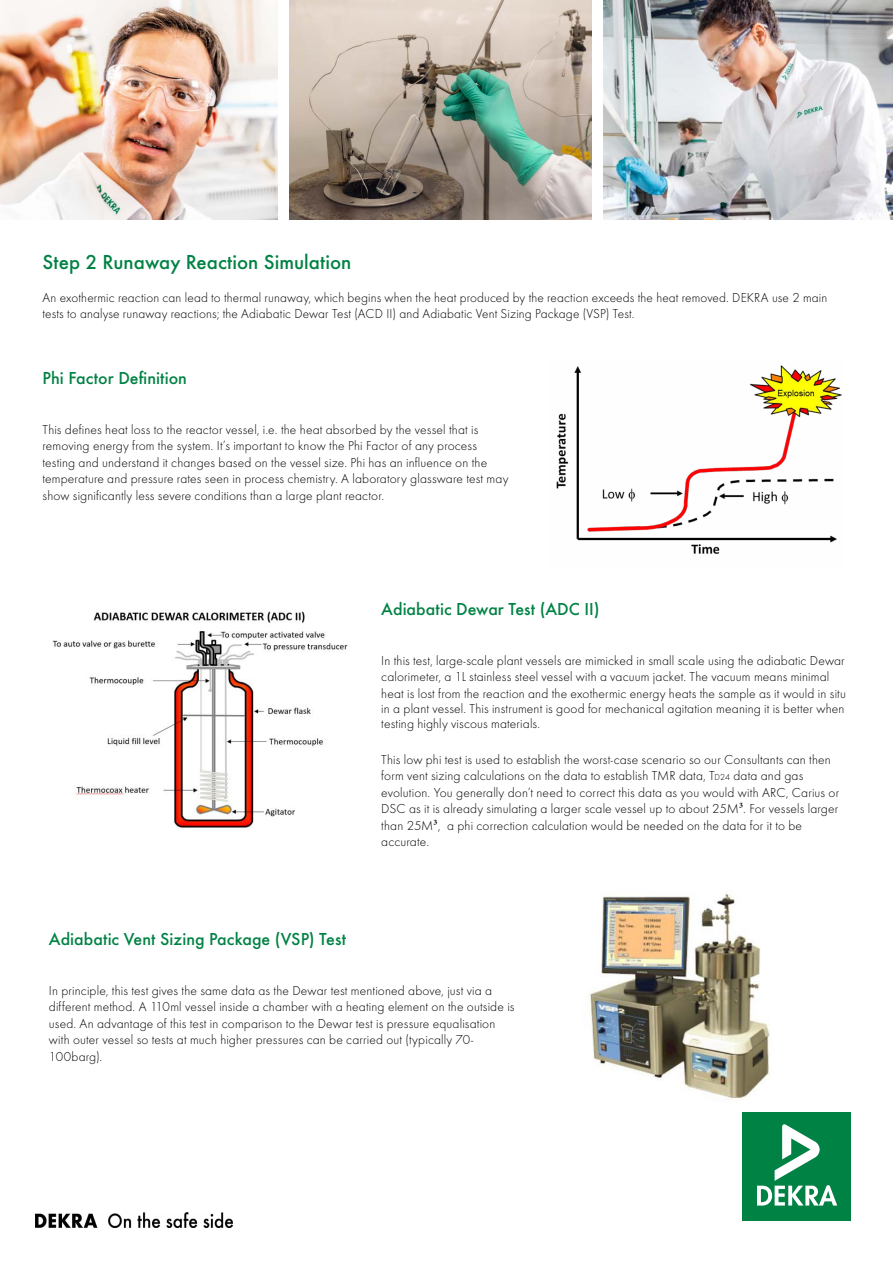
<style>
.page{position:relative;width:893px;height:1263px;background:#fff}
.page>*{position:absolute;margin:0;border:0;box-sizing:border-box;transform-origin:0 0}
.t1{font:500 21px "Futura";color:#008244}
.t2{font:500 18px "Futura";letter-spacing:.005em;color:#008244}
.t3{font:300 13.5px/16.5px "Futura";letter-spacing:.01em;color:#000}
.s1{font-size:9px}
.s2{font-family:"Minion Pro";font-weight:400}
</style>
<div class="page">
<img style="left:289px;top:0;width:302px;height:219px">
<img style="left:0;top:0;width:277px;height:219px">
<img style="left:604px;top:0;width:289px;height:219px">
<div style="left:742px;top:1112px;width:108px;height:108px;background:#008244"></div>
<svg style="left:757px;top:1124px;width:80px;height:81px"></svg>
<img style="left:556px;top:365px;width:286px;height:189px">
<img style="left:52px;top:611px;width:296px;height:217px">
<img style="left:35px;top:1212px;width:198px;height:15px">
<img style="left:590px;top:893px;width:180px;height:207px">
<h1 class="t1" style="left:43px;top:246px;width:310px">Step 2 Runaway Reaction Simulation</h1>
<p class="t3" style="left:43px;top:288px;width:786px">An exothermic reaction can lead to thermal runaway, which begins when the heat produced by the reaction exceeds the heat removed. DEKRA use 2 main tests to analyse runaway reactions; the Adiabatic Dewar Test (ACD II) and Adiabatic Vent Sizing Package (VSP) Test.</p>
<h2 class="t2" style="left:43px;top:364px;width:146px">Phi Factor Definition</h2>
<p class="t3" style="left:43px;top:420px;width:467px">This defines heat loss to the reactor vessel, i.e. the heat absorbed by the vessel that is removing energy from the system. It’s important to know the Phi Factor of any process testing and understand it changes based on the vessel size. Phi has an influence on the temperature and pressure rates seen in process chemistry. A laboratory glassware test may show significantly less severe conditions than a large plant reactor.</p>
<h2 class="t2" style="left:381px;top:595px;width:220px">Adiabatic Dewar Test (ADC II)</h2>
<p class="t3" style="left:381px;top:651px;width:466px">In this test, large-scale plant vessels are mimicked in small scale using the adiabatic Dewar calorimeter, a 1L stainless steel vessel with a vacuum jacket. The vacuum means minimal heat is lost from the reaction and the exothermic energy heats the sample as it would in situ</p>
<p class="t3" style="left:381px;top:700px;width:465px;line-height:15px">in a plant vessel. This instrument is good for mechanical agitation meaning it is better when testing highly viscous materials.</p>
<p class="t3" style="left:381px;top:750px;width:459px">This low phi test is used to establish the worst-case scenario so our Consultants can then form vent sizing calculations on the data to establish TMR data, T<span class="s1">D24</span> data and gas evolution. You generally don’t need to correct this data as you would with ARC, Carius or DSC as it is already simulating a larger scale vessel up to about 25M<span class="s2">3</span>. For vessels larger than 25M<span class="s2">3</span>, a phi correction calculation would be needed on the data for it to be accurate.</p>
<h2 class="t2" style="left:49px;top:925px;width:299px">Adiabatic Vent Sizing Package (VSP) Test</h2>
<p class="t3" style="left:49px;top:981px;width:467px">In principle, this test gives the same data as the Dewar test mentioned above, just via a different method. A 110ml vessel inside a chamber with a heating element on the outside is used. An advantage of this test in comparison to the Dewar test is pressure equalisation with outer vessel so tests at much higher pressures can be carried out (typically 70- 100barg).</p>
</div>
